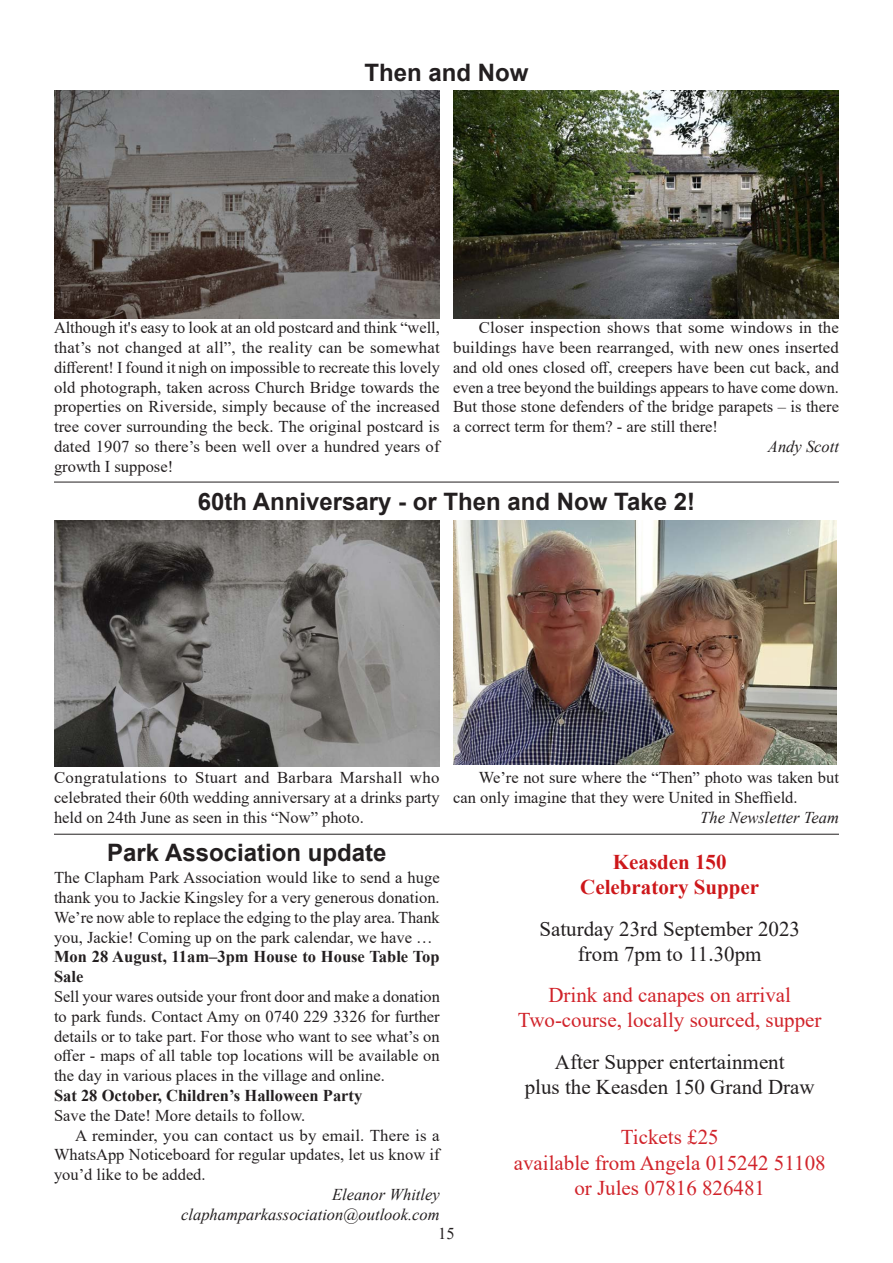
<style>
.page{position:relative;width:893px;height:1263px;background:#fff}
.page>*{position:absolute;margin:0;border:0;box-sizing:border-box;transform-origin:0 0}
.Newsletter_Headers{font:700 24px "Arial";color:#231f20}
.Newletter_Main_Body{font:21px "Times New Roman";color:#d1232a}
.Newletter_Main_Body-2{font:21px "Times New Roman";color:#231f20}
.Newletter_Main_Body-3{font:700 21px "Times New Roman";color:#cd171a}
.Newsletter_First_Par{font:16.5px/19.8px "Times New Roman";color:#231f20;text-align:justify}
.Newletter_Main_Body-4{font:16.5px/19.8px "Times New Roman";color:#231f20;text-align:justify}
.Newsletter_First_Par-2{font:700 16.5px/19.8px "Times New Roman";color:#231f20}
.Newsletter_Bylines{font:italic 16.5px "Times New Roman";color:#231f20}
</style>
<div class="page">
<hr style="left:54px;top:482px;width:785px;height:1px;background:#231f20">
<img style="left:54px;top:90px;width:386px;height:229px">
<img style="left:453px;top:90px;width:386px;height:229px">
<img style="left:54px;top:521px;width:386px;height:245px">
<img style="left:453px;top:521px;width:384px;height:243px">
<hr style="left:54px;top:834px;width:785px;height:1px;background:#231f20">
<p class="Newsletter_Headers" style="left:364px;top:56px;width:166px">Then and Now</p>
<p class="Newsletter_First_Par" style="left:54px;top:317px;width:387px">Although it's easy to look at an old postcard and think “well, that’s not changed at all”, the reality can be somewhat different! I found it nigh on impossible to recreate this lovely old photograph, taken across Church Bridge towards the properties on Riverside, simply because of the increased tree cover surrounding the beck. The original postcard is dated 1907 so there’s been well over a hundred years of growth I suppose!</p>
<p class="Newletter_Main_Body-4" style="left:453px;top:317px;width:387px;text-indent:26px">Closer inspection shows that some windows in the buildings have been rearranged, with new ones inserted and old ones closed off, creepers have been cut back, and even a tree beyond the buildings appears to have come down.<br>But those stone defenders of the bridge parapets – is there a correct term for them? - are still there!</p>
<p class="Newsletter_Bylines" style="left:768px;top:435px;width:73px">Andy Scott</p>
<p class="Newsletter_Headers" style="left:198px;top:485px;width:499px">60th Anniversary - or Then and Now Take 2!</p>
<p class="Newsletter_First_Par" style="left:54px;top:767px;width:387px">Congratulations to Stuart and Barbara Marshall who celebrated their 60th wedding anniversary at a drinks party held on 24th June as seen in this “Now” photo.</p>
<p class="Newletter_Main_Body-4" style="left:453px;top:767px;width:387px;text-indent:26px">We’re not sure where the “Then” photo was taken but can only imagine that they were United in Sheffield.</p>
<p class="Newsletter_Bylines" style="left:700px;top:806px;width:140px">The Newsletter Team</p>
<p class="Newsletter_Headers" style="left:107px;top:836px;width:281px">Park Association update</p>
<p class="Newletter_Main_Body-3" style="left:613px;top:847px;width:115px">Keasden 150</p>
<p class="Newletter_Main_Body-3" style="left:580px;top:872px;width:181px">Celebratory Supper</p>
<p class="Newletter_Main_Body-2" style="left:539px;top:914px;width:262px">Saturday 23rd September 2023</p>
<p class="Newletter_Main_Body-2" style="left:578px;top:939px;width:185px">from 7pm to 11.30pm</p>
<p class="Newletter_Main_Body" style="left:548px;top:980px;width:244px">Drink and canapes on arrival</p>
<p class="Newletter_Main_Body" style="left:518px;top:1005px;width:305px">Two-course, locally sourced, supper</p>
<p class="Newletter_Main_Body-2" style="left:555px;top:1047px;width:231px">After Supper entertainment</p>
<p class="Newletter_Main_Body-2" style="left:525px;top:1072px;width:291px">plus the Keasden 150 Grand Draw</p>
<p class="Newletter_Main_Body" style="left:621px;top:1122px;width:99px">Tickets £25</p>
<p class="Newletter_Main_Body" style="left:514px;top:1148px;width:313px">available from Angela 015242 51108</p>
<p class="Newletter_Main_Body" style="left:574px;top:1173px;width:192px">or Jules 07816 826481</p>
<p class="Newsletter_First_Par" style="left:54px;top:867px;width:387px">The Clapham Park Association would like to send a huge thank you to Jackie Kingsley for a very generous donation.<br>We’re now able to replace the edging to the play area. Thank you, Jackie! Coming up on the park calendar, we have …</p>
<p class="Newsletter_First_Par-2" style="left:54px;top:946px;width:387px">Mon 28 August, 11am–3pm House to House Table Top<br>Sale</p>
<p class="Newsletter_First_Par" style="left:54px;top:986px;width:387px">Sell your wares outside your front door and make a donation to park funds. Contact Amy on 0740 229 3326 for further details or to take part. For those who want to see what’s on offer - maps of all table top locations will be available on the day in various places in the village and online.</p>
<p class="Newsletter_First_Par-2" style="left:54px;top:1085px;width:310px">Sat 28 October, Children’s Halloween Party</p>
<p class="Newsletter_First_Par" style="left:54px;top:1105px;width:253px">Save the Date! More details to follow.</p>
<p class="Newletter_Main_Body-4" style="left:54px;top:1125px;width:387px;text-indent:21px">A reminder, you can contact us by email. There is a WhatsApp Noticeboard for regular updates, let us know if you’d like to be added.</p>
<p class="Newsletter_Bylines" style="left:332px;top:1183px;width:109px">Eleanor Whitley</p>
<p class="Newsletter_Bylines" style="left:181px;top:1203px;width:260px">claphamparkassociation@outlook.com</p>
<p class="Newsletter_First_Par" style="left:438px;top:1223px;width:18px">15</p>
</div>
